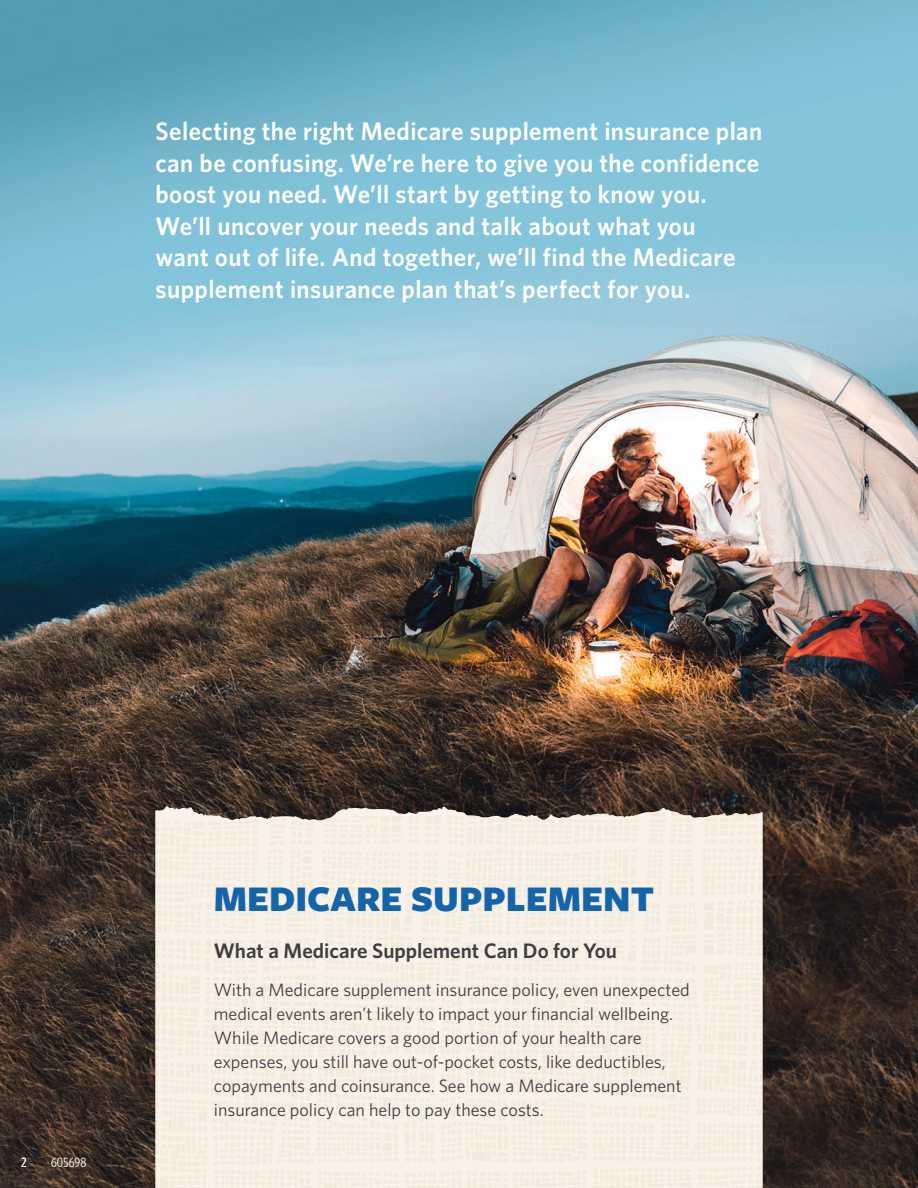
<style>
.page{position:relative;width:918px;height:1188px;background:#fff}
.page>*{position:absolute;margin:0;border:0;box-sizing:border-box;transform-origin:0 0}
.t1{font:900 37.5px "Freight Sans Pro";color:#1364a9}
.t2{font:600 25.5px/31.5px "Whitney";letter-spacing:.02em;color:#fff}
.t3{font:600 21px "Whitney";color:#3e3e3f}
.t4{font:18px/24px "Whitney";color:#3e3e3f}
.t5{font:13.5px "Whitney Condensed";letter-spacing:.01em;color:#fff}
</style>
<div class="page">
<img style="left:0;top:0;width:918px;height:1188px">
<svg style="left:155px;top:807px;width:608px;height:381px;background:#f0e9dd"></svg>
<p class="t2" style="left:155px;top:115px;width:608px">Selecting the right Medicare supplement insurance plan can be confusing. We’re here to give you the confidence boost you need. We’ll start by getting to know you.<br>We’ll uncover your needs and talk about what you<br>want out of life. And together, we’ll find the Medicare supplement insurance plan that’s perfect for you.</p>
<p class="t5" style="left:21px;top:1154px;width:7px">2</p>
<p class="t5" style="left:51px;top:1154px;width:37px">605698</p>
<h1 class="t1" style="left:214px;top:872px;width:442px">MEDICARE SUPPLEMENT</h1>
<p class="t3" style="left:214px;top:936px;width:405px">What a Medicare Supplement Can Do for You</p>
<p class="t4" style="left:214px;top:978px;width:477px">With a Medicare supplement insurance policy, even unexpected medical events aren’t likely to impact your financial wellbeing.<br>While Medicare covers a good portion of your health care expenses, you still have out-of-pocket costs, like deductibles, copayments and coinsurance. See how a Medicare supplement insurance policy can help to pay these costs.</p>
</div>
